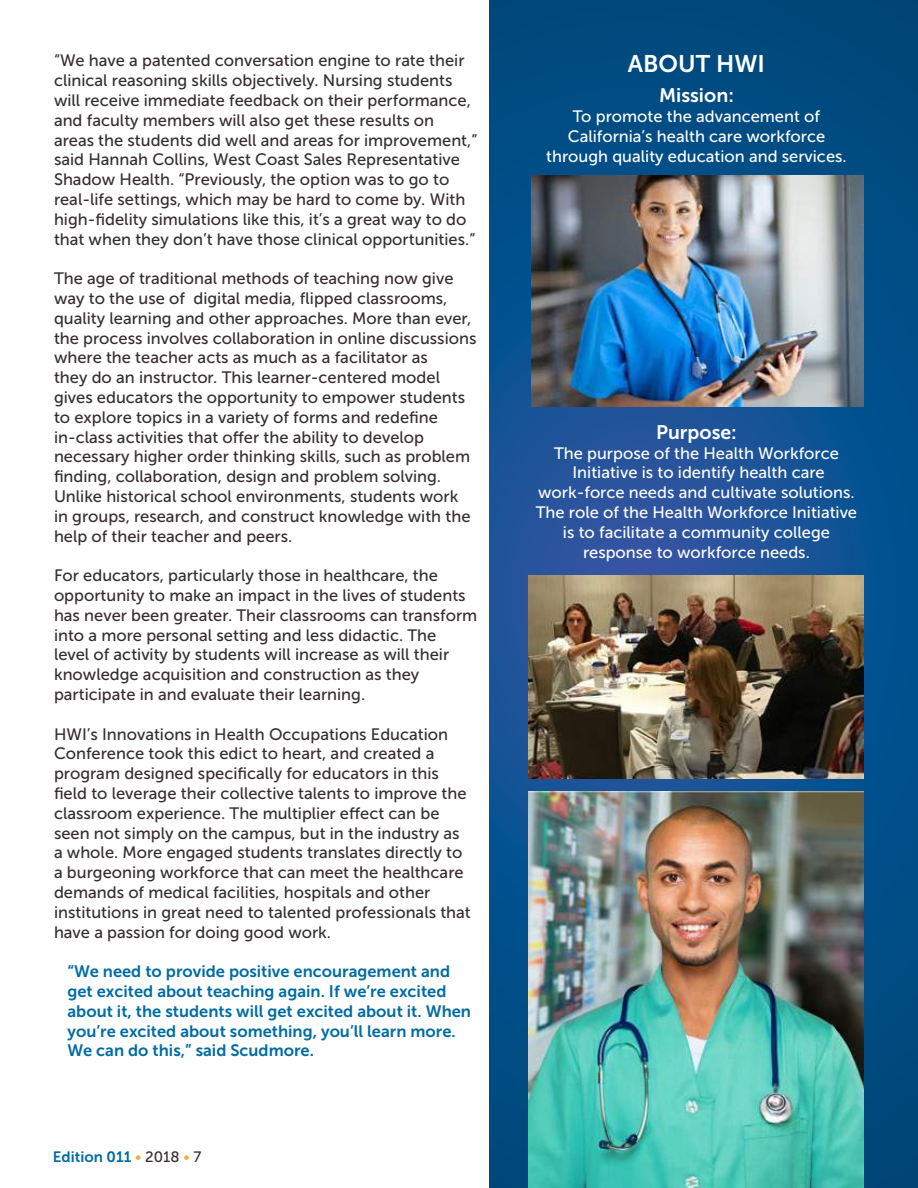
<style>
.page{position:relative;width:918px;height:1188px;background:#fff}
.page>*{position:absolute;margin:0;border:0;box-sizing:border-box;transform-origin:0 0}
.t1{font:24px "Museo Sans 700";color:#fff}
.t2{font:19.5px "Museo Sans 700";color:#fff}
.t3{font:16.5px/19.8px "Museo Sans 500";color:#352d32}
.t4{font:16.5px/19.8px "Museo Sans 500";color:#fff;text-align:center}
.t5{font:16.5px/19.8px "Museo Sans 700";color:#006ca1}
.t6{font:15px "Museo Sans 700";color:#006ca1}
.s1{font-family:"Museo Sans 500";color:#f7ab3c}
.s2{font-family:"Museo Sans 500";color:#352d32}
</style>
<div class="page">
<svg style="left:489px;top:0;width:429px;height:1188px;background:#0c4f8b"></svg>
<img style="left:531px;top:176px;width:333px;height:231px">
<img style="left:529px;top:792px;width:335px;height:396px">
<img style="left:529px;top:576px;width:335px;height:202px">
<p class="t3" style="left:54px;top:51px;width:425px">“We have a patented conversation engine to rate their clinical reasoning skills objectively. Nursing students will receive immediate feedback on their performance, and faculty members will also get these results on areas the students did well and areas for improvement,” said Hannah Collins, West Coast Sales Representative Shadow Health. “Previously, the option was to go to real-life settings, which may be hard to come by. With high-fidelity simulations like this, it’s a great way to do that when they don’t have those clinical opportunities.”</p>
<p class="t3" style="left:54px;top:269px;width:424px">The age of traditional methods of teaching now give way to the use of digital media, flipped classrooms, quality learning and other approaches. More than ever, the process involves collaboration in online discussions where the teacher acts as much as a facilitator as<br>they do an instructor. This learner-centered model gives educators the opportunity to empower students to explore topics in a variety of forms and redefine in-class activities that offer the ability to develop necessary higher order thinking skills, such as problem finding, collaboration, design and problem solving.<br>Unlike historical school environments, students work in groups, research, and construct knowledge with the help of their teacher and peers.</p>
<p class="t3" style="left:54px;top:566px;width:425px">For educators, particularly those in healthcare, the opportunity to make an impact in the lives of students has never been greater. Their classrooms can transform into a more personal setting and less didactic. The<br>level of activity by students will increase as will their knowledge acquisition and construction as they participate in and evaluate their learning.</p>
<p class="t3" style="left:54px;top:724px;width:418px">HWI’s Innovations in Health Occupations Education Conference took this edict to heart, and created a program designed specifically for educators in this field to leverage their collective talents to improve the classroom experience. The multiplier effect can be seen not simply on the campus, but in the industry as a whole. More engaged students translates directly to a burgeoning workforce that can meet the healthcare demands of medical facilities, hospitals and other institutions in great need to talented professionals that have a passion for doing good work.</p>
<p class="t5" style="left:67px;top:962px;width:405px">“We need to provide positive encouragement and get excited about teaching again. If we’re excited about it, the students will get excited about it. When you’re excited about something, you’ll learn more.<br>We can do this,” said Scudmore.</p>
<p class="t6" style="left:53px;top:1149px;width:150px">Edition 011 <span class="s1">•</span> <span class="s2">2018</span> <span class="s1">•</span> <span class="s2">7</span></p>
<h1 class="t1" style="left:628px;top:50px;width:139px">ABOUT HWI</h1>
<p class="t2" style="left:659px;top:85px;width:76px">Mission:</p>
<p class="t4" style="left:546px;top:106px;width:302px">To promote the advancement of<br>California’s health care workforce through quality education and services.</p>
<p class="t2" style="left:656px;top:421px;width:82px">Purpose:</p>
<p class="t4" style="left:536px;top:443px;width:323px">The purpose of the Health Workforce Initiative is to identify health care work-force needs and cultivate solutions.<br>The role of the Health Workforce Initiative is to facilitate a community college response to workforce needs.</p>
</div>
